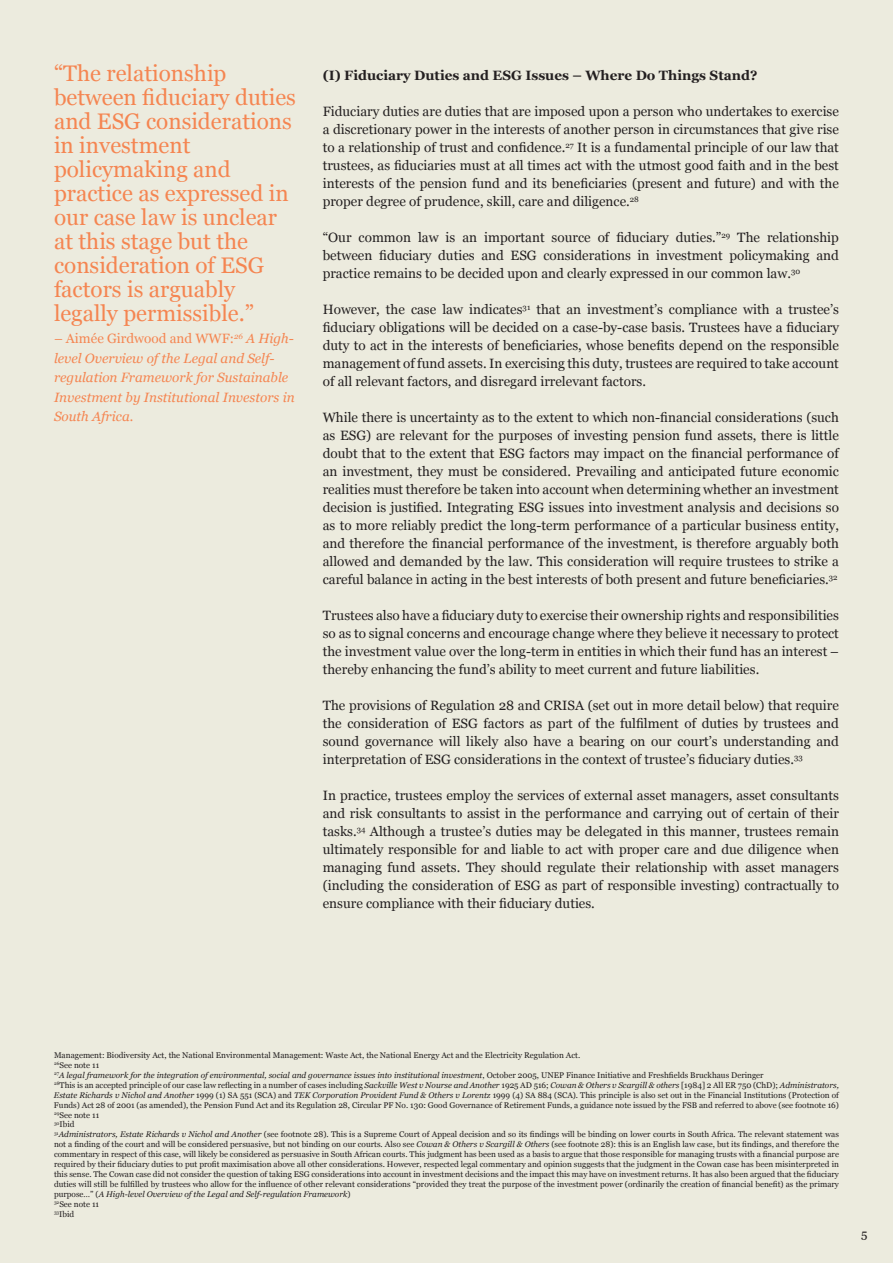
<style>
.page{position:relative;width:893px;height:1263px;background:#fff}
.page>*{position:absolute;margin:0;border:0;box-sizing:border-box;transform-origin:0 0}
.t1{font:22.5px/24px "Georgia";color:#f58551}
.t2{font:13.5px/18px "Georgia";color:#231f20;text-align:justify}
.t3{font:italic 13.5px/19.5px "Georgia";color:#f58551}
.t4{font:700 13.5px "Georgia";color:#231f20}
.t5{font:12px "Georgia";color:#231f20}
.t6{font:8.25px/9.9px "Georgia";color:#231f20}
.s1{font-style:normal}
.s2{font-style:italic}
</style>
<div class="page">
<div style="left:0;top:0;width:7px;height:1263px;background:#ecebde"></div>
<div style="left:1px;top:0;width:892px;height:1263px;background:#ecebde"></div>
<h1 class="t1" style="left:54px;top:62px;width:243px">“The relationship between fiduciary duties and ESG considerations in investment policymaking and practice as expressed in our case law is unclear at this stage but the consideration of ESG factors is arguably legally permissible.”</h1>
<p class="t3" style="left:54px;top:329px;width:242px">– <span class="s1">Aimée Girdwood and WWF:</span><sup>26</sup> A High&shy;level Overview of the Legal and Self&shy;regulation Framework for Sustainable Investment by Institutional Investors in South Africa.</p>
<p class="t4" style="left:323px;top:67px;width:436px">(I) Fiduciary Duties and ESG Issues – Where Do Things Stand?</p>
<p class="t2" style="left:323px;top:103px;width:518px">Fiduciary duties are duties that are imposed upon a person who undertakes to exercise a discretionary power in the interests of another person in circumstances that give rise to a relationship of trust and confidence.<sup>27</sup> It is a fundamental principle of our law that trustees, as fiduciaries must at all times act with the utmost good faith and in the best interests of the pension fund and its beneficiaries (present and future) and with the proper degree of prudence, skill, care and diligence.<sup>28</sup></p>
<p class="t2" style="left:323px;top:229px;width:518px">“Our common law is an important source of fiduciary duties.”<sup>29</sup> The relationship between fiduciary duties and ESG considerations in investment policymaking and practice remains to be decided upon and clearly expressed in our common law.<sup>30</sup></p>
<p class="t2" style="left:323px;top:301px;width:518px">However, the case law indicates<sup>31</sup> that an investment’s compliance with a trustee’s fiduciary obligations will be decided on a case-by-case basis. Trustees have a fiduciary duty to act in the interests of beneficiaries, whose benefits depend on the responsible management of fund assets. In exercising this duty, trustees are required to take account of all relevant factors, and disregard irrelevant factors.</p>
<p class="t2" style="left:323px;top:409px;width:518px">While there is uncertainty as to the extent to which non-financial considerations (such as ESG) are relevant for the purposes of investing pension fund assets, there is little doubt that to the extent that ESG factors may impact on the financial performance of an investment, they must be considered. Prevailing and anticipated future economic realities must therefore be taken into account when determining whether an investment decision is justified. Integrating ESG issues into investment analysis and decisions so as to more reliably predict the long-term performance of a particular business entity, and therefore the financial performance of the investment, is therefore arguably both allowed and demanded by the law. This consideration will require trustees to strike a careful balance in acting in the best interests of both present and future beneficiaries.<sup>32</sup></p>
<p class="t2" style="left:323px;top:607px;width:518px">Trustees also have a fiduciary duty to exercise their ownership rights and responsibilities so as to signal concerns and encourage change where they believe it necessary to protect the investment value over the long-term in entities in which their fund has an interest – thereby enhancing the fund’s ability to meet current and future liabilities.</p>
<p class="t2" style="left:323px;top:697px;width:518px">The provisions of Regulation 28 and CRISA (set out in more detail below) that require the consideration of ESG factors as part of the fulfilment of duties by trustees and sound governance will likely also have a bearing on our court’s understanding and interpretation of ESG considerations in the context of trustee’s fiduciary duties.<sup>33</sup></p>
<p class="t2" style="left:323px;top:787px;width:518px">In practice, trustees employ the services of external asset managers, asset consultants and risk consultants to assist in the performance and carrying out of certain of their tasks.<sup>34</sup> Although a trustee’s duties may be delegated in this manner, trustees remain ultimately responsible for and liable to act with proper care and due diligence when managing fund assets. They should regulate their relationship with asset managers (including the consideration of ESG as part of responsible investing) contractually to ensure compliance with their fiduciary duties.</p>
<p class="t6" style="left:54px;top:1050px;width:786px">Management: Biodiversity Act, the National Environmental Management: Waste Act, the National Energy Act and the Electricity Regulation Act.<br><sup>26</sup>See note 11<br><sup>27</sup><span class="s2">A legal framework for the integration of environmental, social and governance issues into institutional investment</span>, October 2005, UNEP Finance Initiative and Freshfields Bruckhaus Deringer<br><sup>28</sup>This is an accepted principle of our case law reflecting in a number of cases including <span class="s2">Sackville West v Nourse and Another</span> 1925 AD 516; <span class="s2">Cowan &amp; Others v Scargill &amp; others</span> [1984] 2 All ER 750 (ChD); <span class="s2">Administrators, Estate Richards v Nichol and Another</span> 1999 (1) SA 551 (SCA) and <span class="s2">TEK Corporation Provident Fund &amp; Others v Lorentz</span> 1999 (4) SA 884 (SCA). This principle is also set out in the Financial Institutions (Protection of Funds) Act 28 of 2001 (as amended), the Pension Fund Act and its Regulation 28, Circular PF No. 130: Good Governance of Retirement Funds, a guidance note issued by the FSB and referred to above (see footnote 16)<br><sup>29</sup>See note 11<br><sup>30</sup>Ibid<br><sup>31</sup><span class="s2">Administrators, Estate Richards v Nichol and Another</span> (see footnote 28). This is a Supreme Court of Appeal decision and so its findings will be binding on lower courts in South Africa. The relevant statement was not a finding of the court and will be considered persuasive, but not binding on our courts. Also see <span class="s2">Cowan &amp; Others v Scargill &amp; Others</span> (see footnote 28): this is an English law case, but its findings, and therefore the commentary in respect of this case, will likely be considered as persuasive in South African courts. This judgment has been used as a basis to argue that those responsible for managing trusts with a financial purpose are required by their fiduciary duties to put profit maximisation above all other considerations. However, respected legal commentary and opinion suggests that the judgment in the Cowan case has been misinterpreted in this sense. The Cowan case did not consider the question of taking ESG considerations into account in investment decisions and the impact this may have on investment returns. It has also been argued that the fiduciary duties will still be fulfilled by trustees who allow for the influence of other relevant considerations “provided they treat the purpose of the investment power (ordinarily the creation of financial benefit) as the primary purpose…” (<span class="s2">A High-level Overview of the Legal and Self-regulation Framework</span>)<br><sup>32</sup>See note 11<br><sup>33</sup>Ibid</p>
<p class="t5" style="left:861px;top:1226px;width:8px">5</p>
</div>
